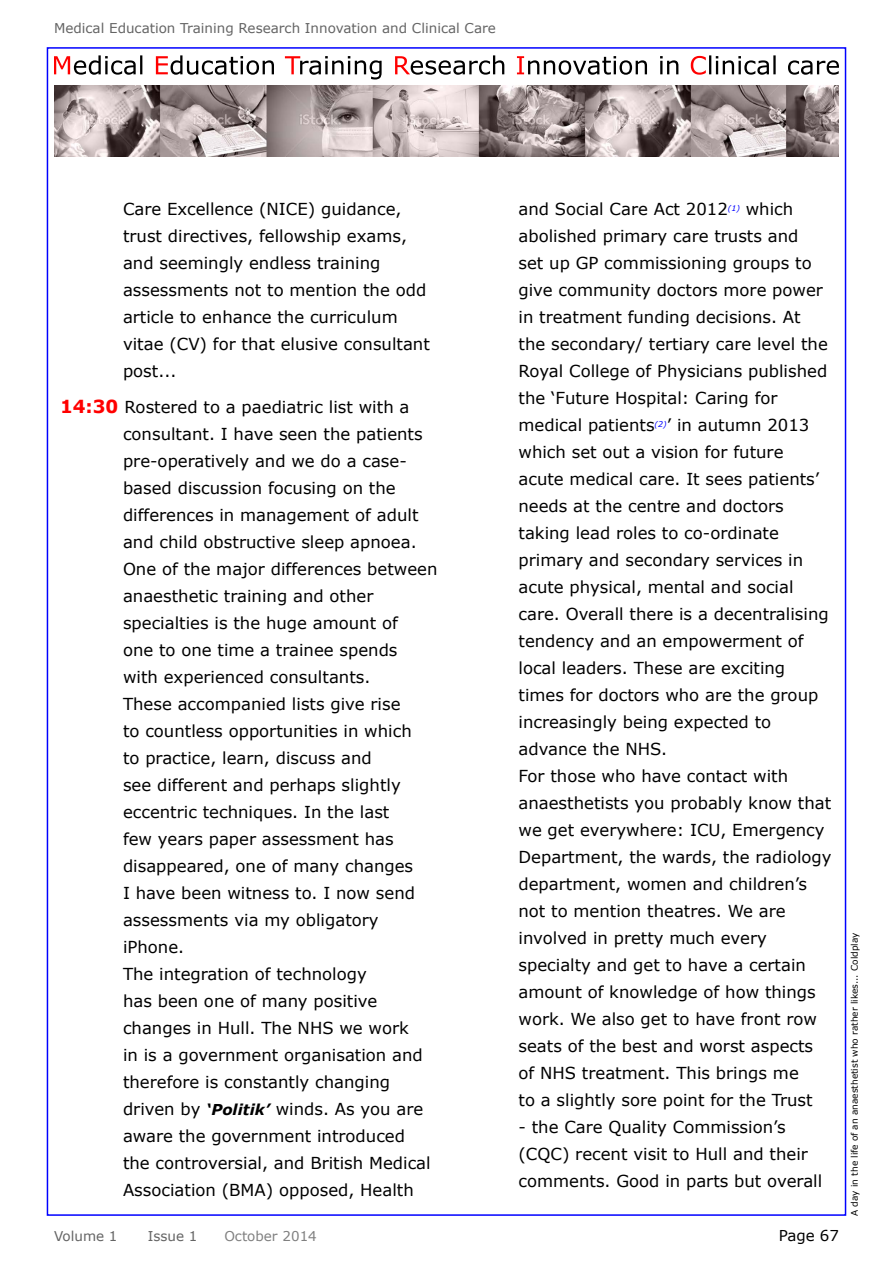
<style>
.page{position:relative;width:893px;height:1263px;background:#fff}
.page>*{position:absolute;margin:0;border:0;box-sizing:border-box;transform-origin:0 0}
.Indented_Diary_Entry{font:16.5px/27px "Verdana";color:#000}
.t1{font:15px "Verdana";color:#000}
.t2{font:13.5px "Verdana";color:#646464}
.t3{font:13.5px "Verdana";color:#808080}
.t4{font:9px "Verdana";color:#000}
.s1{font-weight:700;font-size:18px;color:#f00}
.s2{font-weight:700;font-style:italic;font-size:15px}
</style>
<div class="page">
<svg style="left:691px;top:55px;width:148px;height:20px"></svg>
<svg style="left:517px;top:56px;width:161px;height:19px"></svg>
<svg style="left:395px;top:55px;width:109px;height:20px"></svg>
<svg style="left:285px;top:56px;width:97px;height:23px"></svg>
<svg style="left:156px;top:55px;width:118px;height:20px"></svg>
<svg style="left:54px;top:55px;width:88px;height:20px"></svg>
<img style="left:54px;top:86px;width:785px;height:71px">
<p class="t2" style="left:54px;top:19px;width:443px">Medical Education Training Research Innovation and Clinical Care</p>
<p class="Indented_Diary_Entry" style="left:123px;top:195px;width:308px">Care Excellence (NICE) guidance, trust directives, fellowship exams, and seemingly endless training assessments not to mention the odd article to enhance the curriculum vitae (CV) for that elusive consultant post...</p>
<p class="Indented_Diary_Entry" style="left:123px;top:393px;width:316px;text-indent:-63px"><span class="s1">14:30</span> Rostered to a paediatric list with a consultant. I have seen the patients pre-operatively and we do a case&shy;based discussion focusing on the differences in management of adult and child obstructive sleep apnoea.<br>One of the major differences between anaesthetic training and other specialties is the huge amount of<br>one to one time a trainee spends<br>with experienced consultants.<br>These accompanied lists give rise<br>to countless opportunities in which<br>to practice, learn, discuss and<br>see different and perhaps slightly eccentric techniques. In the last<br>few years paper assessment has disappeared, one of many changes<br>I have been witness to. I now send assessments via my obligatory iPhone.<br>The integration of technology<br>has been one of many positive changes in Hull. The NHS we work<br>in is a government organisation and therefore is constantly changing driven by <span class="s2">‘Politik’</span> winds. As you are aware the government introduced<br>the controversial, and British Medical Association (BMA) opposed, Health</p>
<p class="t2" style="left:54px;top:1227px;width:65px">Volume 1</p>
<p class="t2" style="left:148px;top:1227px;width:51px">Issue 1</p>
<p class="t3" style="left:224px;top:1227px;width:94px">October 2014</p>
<p class="Indented_Diary_Entry" style="left:518px;top:195px;width:315px">and Social Care Act 2012<sup>(1)</sup> which abolished primary care trusts and<br>set up GP commissioning groups to give community doctors more power in treatment funding decisions. At<br>the secondary/ tertiary care level the Royal College of Physicians published the ‘Future Hospital: Caring for medical patients<sup>(2)</sup>’ in autumn 2013 which set out a vision for future acute medical care. It sees patients’ needs at the centre and doctors taking lead roles to co-ordinate primary and secondary services in acute physical, mental and social care. Overall there is a decentralising tendency and an empowerment of local leaders. These are exciting times for doctors who are the group increasingly being expected to advance the NHS.<br>For those who have contact with anaesthetists you probably know that we get everywhere: ICU, Emergency Department, the wards, the radiology department, women and children’s not to mention theatres. We are involved in pretty much every specialty and get to have a certain amount of knowledge of how things work. We also get to have front row seats of the best and worst aspects of NHS treatment. This brings me<br>to a slightly sore point for the Trust</p>
<p class="Indented_Diary_Entry" style="left:518px;top:1113px;width:305px">- the Care Quality Commission’s (CQC) recent visit to Hull and their comments. Good in parts but overall</p>
<p class="t1" style="left:779px;top:1226px;width:62px">Page 67</p>
<p class="t4" style="left:848px;top:1216px;width:285px;rotate:-90deg">A day in the life of an anaesthetist who rather likes... Coldplay</p>
</div>
